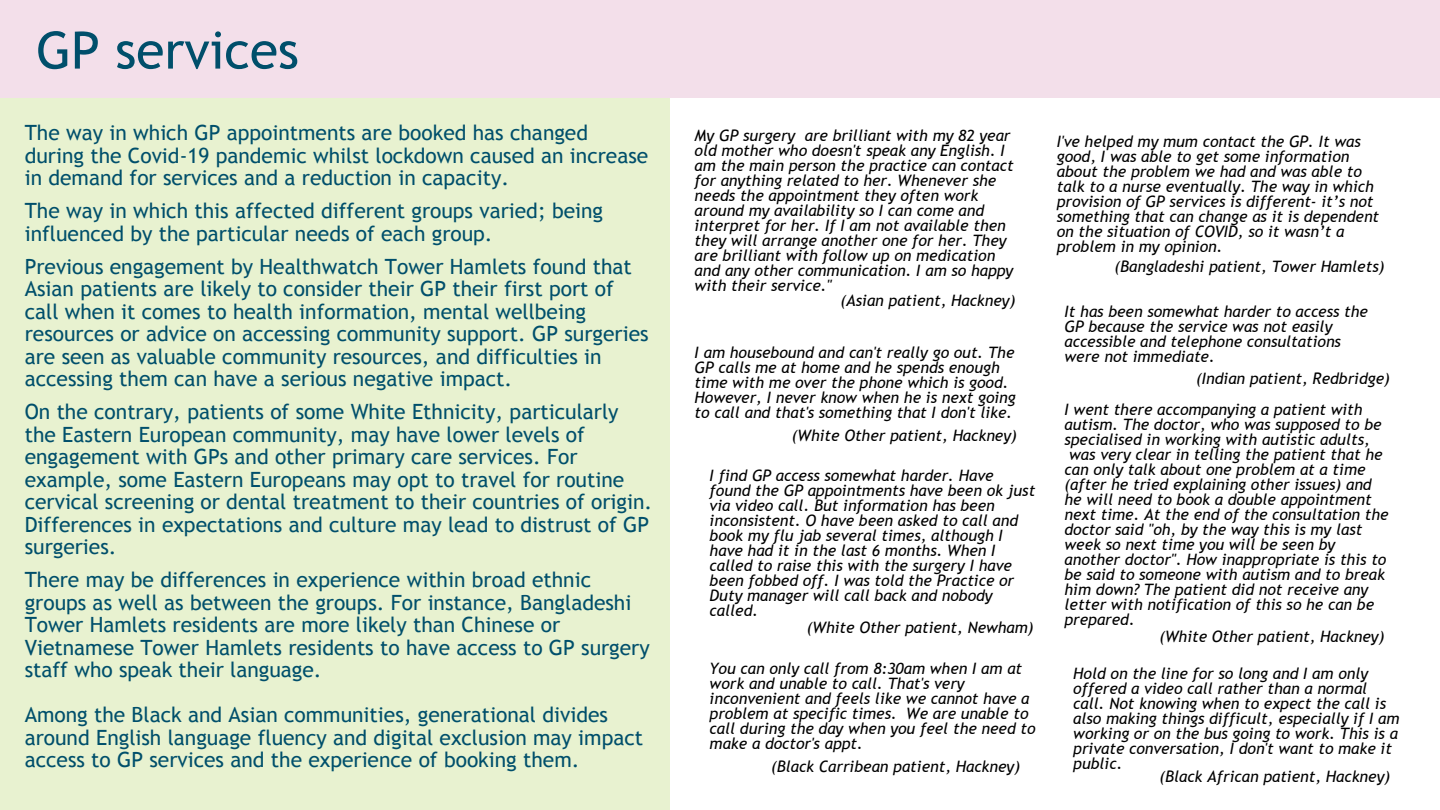
<style>
.page{position:relative;width:1440px;height:810px;background:#fff}
.page>*{position:absolute;margin:0;border:0;box-sizing:border-box;transform-origin:0 0}
.t1{font:51.6px "Trebuchet MS";color:#004f6b}
.t2{font:21px/22.5px "Trebuchet MS";color:#004f6b}
.t3{font:italic 15.7px/15px "Trebuchet MS";color:#000}
</style>
<div class="page">
<div style="left:0;top:0;width:1440px;height:97px;background:#f3dfea"></div>
<div style="left:0;top:98px;width:670px;height:712px;background:#e8f2d0"></div>
<p class="t1" style="left:36px;top:20px;width:264px">GP services</p>
<p class="t2" style="left:25px;top:121px;width:625px">The way in which GP appointments are booked has changed during the Covid-19 pandemic whilst lockdown caused an increase in demand for services and a reduction in capacity.</p>
<p class="t2" style="left:25px;top:199px;width:580px">The way in which this affected different groups varied; being influenced by the particular needs of each group.</p>
<p class="t2" style="left:25px;top:255px;width:625px">Previous engagement by Healthwatch Tower Hamlets found that Asian patients are likely to consider their GP their first port of call when it comes to health information, mental wellbeing resources or advice on accessing community support. GP surgeries are seen as valuable community resources, and difficulties in accessing them can have a serious negative impact.</p>
<p class="t2" style="left:25px;top:400px;width:629px">On the contrary, patients of some White Ethnicity, particularly the Eastern European community, may have lower levels of engagement with GPs and other primary care services. For example, some Eastern Europeans may opt to travel for routine cervical screening or dental treatment to their countries of origin.<br>Differences in expectations and culture may lead to distrust of GP surgeries.</p>
<p class="t2" style="left:25px;top:568px;width:627px">There may be differences in experience within broad ethnic groups as well as between the groups. For instance, Bangladeshi Tower Hamlets residents are more likely than Chinese or Vietnamese Tower Hamlets residents to have access to GP surgery staff who speak their language.</p>
<p class="t2" style="left:25px;top:703px;width:620px">Among the Black and Asian communities, generational divides around English language fluency and digital exclusion may impact access to GP services and the experience of booking them.</p>
<p class="t3" style="left:695px;top:128px;width:320px">My GP surgery are brilliant with my 82 year old mother who doesn't speak any English. I am the main person the practice can contact for anything related to her. Whenever she needs the appointment they often work around my availability so I can come and interpret for her. If I am not available then they will arrange another one for her. They are brilliant with follow up on medication and any other communication. I am so happy with their service."</p>
<p class="t3" style="left:841px;top:293px;width:176px">(Asian patient, Hackney)</p>
<p class="t3" style="left:695px;top:345px;width:321px">I am housebound and can't really go out. The<br>GP calls me at home and he spends enough time with me over the phone which is good.</p>
<p class="t3" style="left:695px;top:390px;width:323px">However, I never know when he is next going to call and that's something that I don't like.</p>
<p class="t3" style="left:792px;top:428px;width:227px">(White Other patient, Hackney)</p>
<p class="t3" style="left:710px;top:467px;width:327px">I find GP access somewhat harder. Have found the GP appointments have been ok just via video call. But information has been inconsistent. O have been asked to call and book my flu jab several times, although I have had it in the last 6 months. When I called to raise this with the surgery I have been fobbed off. I was told the Practice or Duty manager will call back and nobody called.</p>
<p class="t3" style="left:807px;top:620px;width:228px">(White Other patient, Newham)</p>
<p class="t3" style="left:710px;top:661px;width:327px">You can only call from 8:30am when I am at work and unable to call. That's very inconvenient and feels like we cannot have a problem at specific times. We are unable to call during the day when you feel the need to make a doctor's appt.</p>
<p class="t3" style="left:771px;top:759px;width:251px">(Black Carribean patient, Hackney)</p>
<p class="t3" style="left:1057px;top:134px;width:324px">I've helped my mum contact the GP. It was good, I was able to get some information about the problem we had and was able to talk to a nurse eventually. The way in which provision of GP services is different- it’s not something that can change as it is dependent on the situation of COVID, so it wasn’t a problem in my opinion.</p>
<p class="t3" style="left:1115px;top:259px;width:271px">(Bangladeshi patient, Tower Hamlets)</p>
<p class="t3" style="left:1065px;top:304px;width:305px">It has been somewhat harder to access the GP because the service was not easily accessible and telephone consultations were not immediate.</p>
<p class="t3" style="left:1196px;top:370px;width:195px">(Indian patient, Redbridge)</p>
<p class="t3" style="left:1065px;top:402px;width:300px">I went there accompanying a patient with</p>
<p class="t3" style="left:1065px;top:417px;width:319px">autism. The doctor, who was supposed to be</p>
<p class="t3" style="left:1065px;top:432px;width:307px">specialised in working with autistic adults,</p>
<p class="t3" style="left:1069px;top:447px;width:315px">was very clear in telling the patient that he</p>
<p class="t3" style="left:1065px;top:462px;width:303px">can only talk about one problem at a time</p>
<p class="t3" style="left:1065px;top:477px;width:309px">(after he tried explaining other issues) and</p>
<p class="t3" style="left:1065px;top:492px;width:309px">he will need to book a double appointment</p>
<p class="t3" style="left:1065px;top:507px;width:326px">next time. At the end of the consultation the</p>
<p class="t3" style="left:1065px;top:522px;width:299px">doctor said "oh, by the way this is my last</p>
<p class="t3" style="left:1065px;top:537px;width:272px">week so next time you will be seen by</p>
<p class="t3" style="left:1065px;top:552px;width:323px">another doctor". How inappropriate is this to</p>
<p class="t3" style="left:1065px;top:567px;width:322px">be said to someone with autism and to break</p>
<p class="t3" style="left:1065px;top:582px;width:305px">him down? The patient did not receive any</p>
<p class="t3" style="left:1065px;top:597px;width:311px">letter with notification of this so he can be</p>
<p class="t3" style="left:1065px;top:612px;width:72px">prepared.</p>
<p class="t3" style="left:1159px;top:629px;width:227px">(White Other patient, Hackney)</p>
<p class="t3" style="left:1073px;top:665px;width:328px">Hold on the line for so long and I am only offered a video call rather than a normal call. Not knowing when to expect the call is also making things difficult, especially if I am working or on the bus going to work. This is a private conversation, I don't want to make it public.</p>
<p class="t3" style="left:1159px;top:769px;width:232px">(Black African patient, Hackney)</p>
</div>
